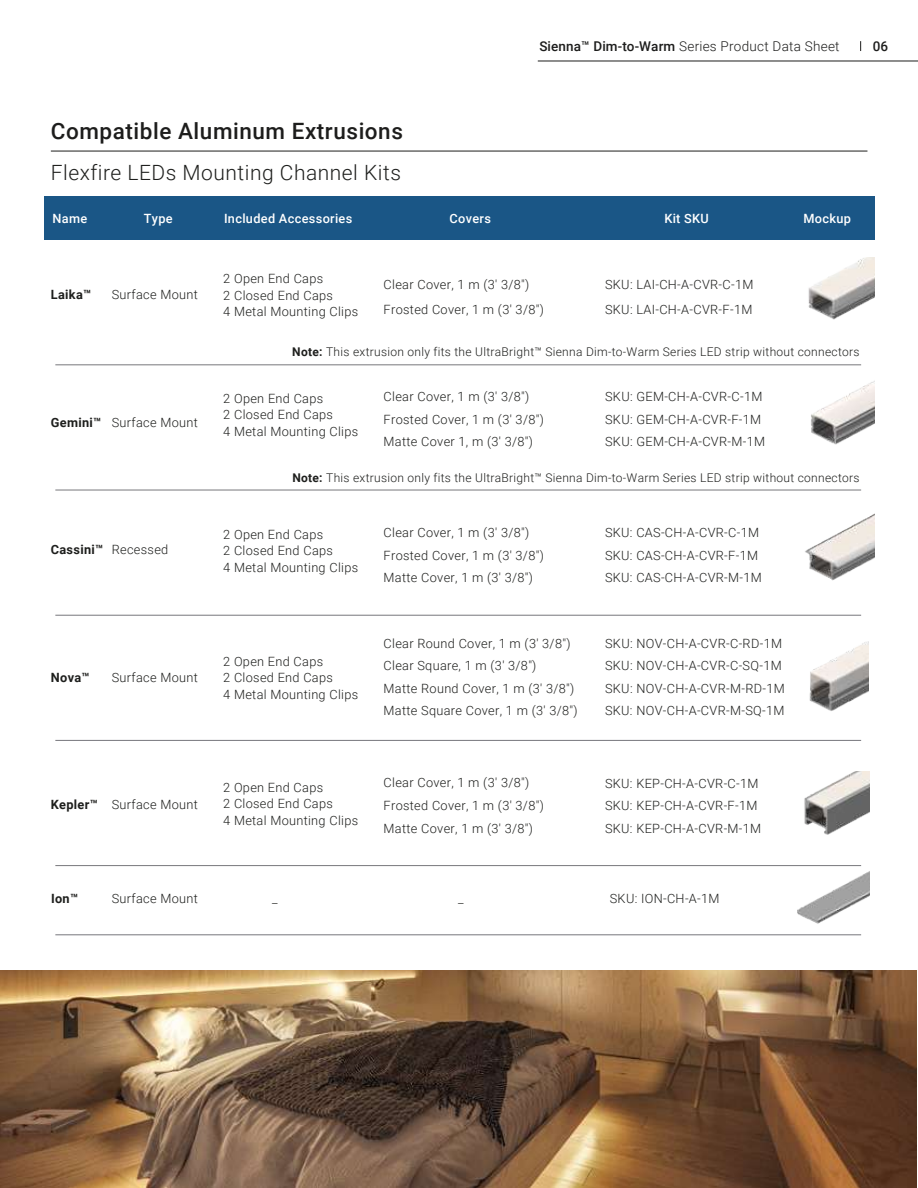
<style>
.page{position:relative;width:918px;height:1188px;background:#fff}
.page>*{position:absolute;margin:0;border:0;box-sizing:border-box;transform-origin:0 0}
.t1{font:500 22.5px "Roboto";letter-spacing:.025em;color:#1d1d1c}
.t2{font:300 21px "Roboto";letter-spacing:.025em;color:#1e1f1d}
.t3{font:300 13.5px "Roboto";letter-spacing:.02em;color:#1d1d1c}
.t4{font:500 13.5px "Roboto";color:#1d1d1c}
.t5{font:300 12.75px/22.5px "Roboto";letter-spacing:.025em;color:#1e1f1d}
.t6{font:500 12.75px "Roboto";letter-spacing:.025em;color:#fff}
.t7{font:700 12.75px "Roboto";letter-spacing:.025em;color:#1e1f1d}
.t8{font:300 12px "Roboto";letter-spacing:.025em;color:#1e1f1d}
.s1{font-weight:500}
.s2{font-weight:700}
</style>
<div class="page">
<img style="left:0;top:971px;width:916px;height:217px">
<hr style="left:51px;top:151px;width:816px;height:1px;background:#1d1d1c">
<hr style="left:55px;top:490px;width:806px;height:1px;background:#77777c">
<hr style="left:55px;top:365px;width:806px;height:1px;background:#77777c">
<hr style="left:55px;top:615px;width:806px;height:1px;background:#77777c">
<hr style="left:55px;top:740px;width:806px;height:1px;background:#77777c">
<hr style="left:55px;top:865px;width:806px;height:1px;background:#77777c">
<hr style="left:55px;top:935px;width:806px;height:1px;background:#77777c">
<div style="left:44px;top:196px;width:830px;height:44px;background:#1a5686"></div>
<img style="left:808px;top:257px;width:66px;height:63px">
<img style="left:789px;top:364px;width:86px;height:81px">
<img style="left:805px;top:513px;width:70px;height:68px">
<img style="left:809px;top:641px;width:60px;height:70px">
<img style="left:804px;top:772px;width:66px;height:63px">
<img style="left:776px;top:865px;width:94px;height:71px">
<hr style="left:538px;top:61px;width:380px;height:1px;background:#1d1d1c">
<h1 class="t1" style="left:51px;top:115px;width:354px">Compatible Aluminum Extrusions</h1>
<p class="t3" style="left:539px;top:37px;width:302px"><span class="s1">Sienna™ Dim-to-Warm</span> Series Product Data Sheet</p>
<p class="t4" style="left:873px;top:37px;width:17px">06</p>
<h2 class="t2" style="left:51px;top:158px;width:352px">Flexfire LEDs Mounting Channel Kits</h2>
<p class="t6" style="left:52px;top:209px;width:36px">Name</p>
<p class="t6" style="left:144px;top:209px;width:30px">Type</p>
<p class="t6" style="left:224px;top:209px;width:130px">Included Accessories</p>
<p class="t6" style="left:450px;top:209px;width:43px">Covers</p>
<p class="t6" style="left:664px;top:209px;width:46px">Kit SKU</p>
<p class="t6" style="left:804px;top:209px;width:49px">Mockup</p>
<p class="t7" style="left:51px;top:286px;width:42px">Laika™</p>
<p class="t5" style="left:112px;top:283px;width:88px">Surface Mount</p>
<p class="t7" style="left:51px;top:414px;width:52px">Gemini™</p>
<p class="t5" style="left:112px;top:411px;width:88px">Surface Mount</p>
<p class="t7" style="left:51px;top:541px;width:54px">Cassini™</p>
<p class="t5" style="left:112px;top:538px;width:58px">Recessed</p>
<p class="t7" style="left:51px;top:669px;width:40px">Nova™</p>
<p class="t5" style="left:112px;top:666px;width:88px">Surface Mount</p>
<p class="t7" style="left:51px;top:796px;width:48px">Kepler™</p>
<p class="t5" style="left:112px;top:793px;width:88px">Surface Mount</p>
<p class="t7" style="left:51px;top:890px;width:29px">Ion™</p>
<p class="t5" style="left:112px;top:887px;width:88px">Surface Mount</p>
<p class="t5" style="left:223px;top:270px;width:136px;line-height:16.5px">2 Open End Caps<br>2 Closed End Caps<br>4 Metal Mounting Clips</p>
<p class="t5" style="left:384px;top:271px;width:162px;line-height:25.5px">Clear Cover, 1 m (3' 3/8")<br>Frosted Cover, 1 m (3' 3/8")</p>
<p class="t5" style="left:605px;top:271px;width:150px;line-height:25.5px">SKU: LAI-CH-A-CVR-C-1M<br>SKU: LAI-CH-A-CVR-F-1M</p>
<p class="t8" style="left:259px;top:343px;width:569px"><span class="s2">Note:</span> This extrusion only fits the UltraBright™ Sienna Dim-to-Warm Series LED strip without connectors</p>
<p class="t8" style="left:292px;top:343px;width:569px"><span class="s2">Note:</span> This extrusion only fits he UltraBright™ Sienna Dim-to-Wa m Series LED s rip without onnectors</p>
<p class="t5" style="left:223px;top:389px;width:136px;line-height:16.5px">2 Open End Caps<br>2 Closed End Caps<br>4 Metal Mounting Clips</p>
<p class="t5" style="left:384px;top:385px;width:162px">Clear Cover, 1 m (3' 3/8")<br>Frosted Cover, 1 m (3' 3/8")<br>Matte Cover 1, m (3' 3/8")</p>
<p class="t5" style="left:605px;top:385px;width:162px">SKU: GEM-CH-A-CVR-C-1M<br>SKU: GEM-CH-A-CVR-F-1M<br>SKU: GEM-CH-A-CVR-M-1M</p>
<p class="t8" style="left:259px;top:469px;width:569px"><span class="s2">Note:</span> This extrusion only fits the UltraBright™ Sienna Dim-to-Warm Series LED strip without connectors</p>
<p class="t8" style="left:292px;top:469px;width:569px"><span class="s2">Note:</span> This extrusion only fits he UltraBright™ Sienna Dim-to-Wa m Series LED s rip without onnectors</p>
<p class="t5" style="left:223px;top:525px;width:136px;line-height:16.5px">2 Open End Caps<br>2 Closed End Caps<br>4 Metal Mounting Clips</p>
<p class="t5" style="left:223px;top:653px;width:136px;line-height:16.5px">2 Open End Caps<br>2 Closed End Caps<br>4 Metal Mounting Clips</p>
<p class="t5" style="left:223px;top:778px;width:136px;line-height:16.5px">2 Open End Caps<br>2 Closed End Caps<br>4 Metal Mounting Clips</p>
<p class="t5" style="left:384px;top:521px;width:162px">Clear Cover, 1 m (3' 3/8")<br>Frosted Cover, 1 m (3' 3/8")<br>Matte Cover, 1 m (3' 3/8")</p>
<p class="t5" style="left:384px;top:631px;width:196px">Clear Round Cover, 1 m (3' 3/8")<br>Clear Square, 1 m (3' 3/8")<br>Matte Round Cover, 1 m (3' 3/8")<br>Matte Square Cover, 1 m (3' 3/8")</p>
<p class="t5" style="left:384px;top:771px;width:162px">Clear Cover, 1 m (3' 3/8")<br>Frosted Cover, 1 m (3' 3/8")<br>Matte Cover, 1 m (3' 3/8")</p>
<p class="t5" style="left:272px;top:887px;width:7px">_</p>
<p class="t5" style="left:458px;top:887px;width:7px">_</p>
<p class="t5" style="left:605px;top:521px;width:158px">SKU: CAS-CH-A-CVR-C-1M<br>SKU: CAS-CH-A-CVR-F-1M<br>SKU: CAS-CH-A-CVR-M-1M</p>
<p class="t5" style="left:605px;top:631px;width:181px">SKU: NOV-CH-A-CVR-C-RD-1M<br>SKU: NOV-CH-A-CVR-C-SQ-1M<br>SKU: NOV-CH-A-CVR-M-RD-1M<br>SKU: NOV-CH-A-CVR-M-SQ-1M</p>
<p class="t5" style="left:605px;top:771px;width:158px">SKU: KEP-CH-A-CVR-C-1M<br>SKU: KEP-CH-A-CVR-F-1M<br>SKU: KEP-CH-A-CVR-M-1M</p>
<p class="t5" style="left:610px;top:887px;width:111px">SKU: ION-CH-A-1M</p>
</div>
